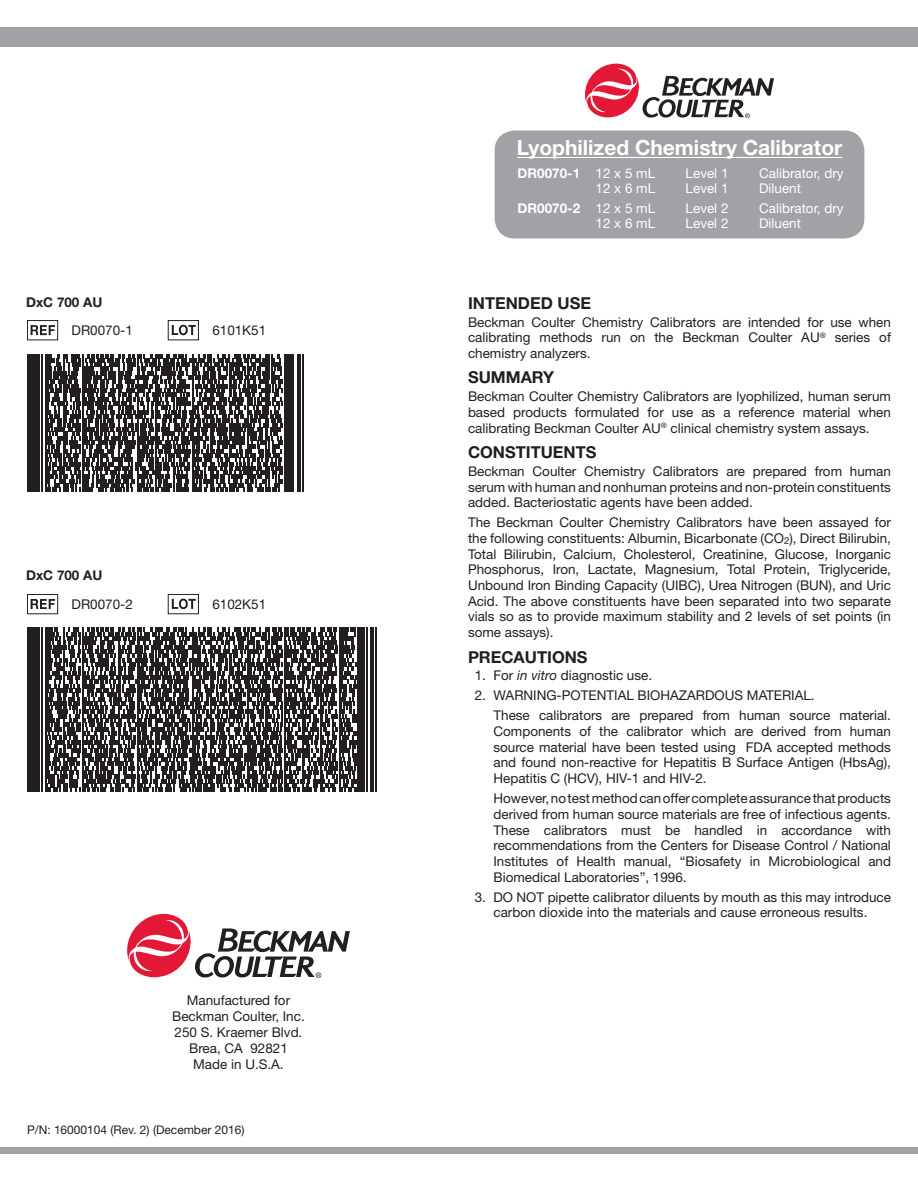
<style>
.page{position:relative;width:918px;height:1188px;background:#fff}
.page>*{position:absolute;margin:0;border:0;box-sizing:border-box;transform-origin:0 0}
.t1{font:700 20.85px "Helvetica Neue LT Pro";color:#fff}
.t2{font:700 16.5px "Helvetica Neue LT Pro";color:#231f20}
.t3{font:13.5px/15.8px "Helvetica Neue LT Pro";color:#231f20;text-align:justify}
.t4{font:13.5px "Helvetica Neue LT Pro";color:#fff}
.t5{font:700 13.5px "Helvetica Neue LT Pro";color:#fff}
.t6{font:700 13.5px "Helvetica Neue LT Pro";color:#231f20}
.t7{font:12px "Helvetica Neue LT Pro";color:#231f20}
.s1{font-weight:400}
.s2{font-style:italic}
</style>
<div class="page">
<div style="left:0;top:27px;width:918px;height:20px;background:#a1a2a5"></div>
<div style="left:0;top:1147px;width:918px;height:6px;background:#a1a2a5"></div>
<svg style="left:127px;top:914px;width:223px;height:64px"></svg>
<svg style="left:585px;top:64px;width:189px;height:54px"></svg>
<div style="left:495px;top:130px;width:369px;height:108px;background:#a1a2a5;border-radius:20px"></div>
<hr style="left:517px;top:157px;width:325px;height:1px;background:#fff">
<div style="left:168px;top:320px;width:31px;height:20px;border:1px solid #231f20"></div>
<svg style="left:172px;top:325px;width:24px;height:10px"></svg>
<div style="left:27px;top:320px;width:31px;height:20px;border:1px solid #231f20"></div>
<svg style="left:31px;top:325px;width:24px;height:10px"></svg>
<div style="left:168px;top:594px;width:31px;height:20px;border:1px solid #231f20"></div>
<svg style="left:172px;top:599px;width:24px;height:10px"></svg>
<div style="left:27px;top:594px;width:31px;height:20px;border:1px solid #231f20"></div>
<svg style="left:31px;top:599px;width:24px;height:10px"></svg>
<svg style="left:27px;top:354px;width:276px;height:138px"></svg>
<svg style="left:27px;top:628px;width:350px;height:164px"></svg>
<p class="t6" style="left:26px;top:293px;width:78px">DxC 700 AU</p>
<p class="t3" style="left:72px;top:322px;width:63px">DR0070-1</p>
<p class="t3" style="left:212px;top:322px;width:55px">6101K51</p>
<p class="t6" style="left:26px;top:567px;width:78px">DxC 700 AU</p>
<p class="t3" style="left:72px;top:596px;width:63px">DR0070-2</p>
<p class="t3" style="left:212px;top:596px;width:55px">6102K51</p>
<p class="t3" style="left:172px;top:991px;width:134px;line-height:16.2px;text-align:center">Manufactured for<br>Beckman Coulter, Inc.<br>250 S. Kraemer Blvd.<br>Brea, CA 92821<br>Made in U.S.A.</p>
<p class="t7" style="left:27px;top:1122px;width:219px">P/N: 16000104 (Rev. 2) (December 2016)</p>
<h1 class="t1" style="left:517px;top:135px;width:327px">Lyophilized Chemistry Calibrator</h1>
<p class="t5" style="left:518px;top:165px;width:139px">DR0070-1 <span class="s1">12 x 5 mL</span></p>
<p class="t4" style="left:686px;top:165px;width:44px">Level 1</p>
<p class="t4" style="left:759px;top:165px;width:86px">Calibrator, dry</p>
<p class="t4" style="left:596px;top:180px;width:61px">12 x 6 mL</p>
<p class="t4" style="left:686px;top:180px;width:44px">Level 1</p>
<p class="t4" style="left:759px;top:180px;width:43px">Diluent</p>
<p class="t5" style="left:518px;top:200px;width:139px">DR0070-2 <span class="s1">12 x 5 mL</span></p>
<p class="t4" style="left:686px;top:200px;width:44px">Level 2</p>
<p class="t4" style="left:759px;top:200px;width:86px">Calibrator, dry</p>
<p class="t4" style="left:596px;top:215px;width:61px">12 x 6 mL</p>
<p class="t4" style="left:686px;top:215px;width:44px">Level 2</p>
<p class="t4" style="left:759px;top:215px;width:43px">Diluent</p>
<p class="t2" style="left:468px;top:292px;width:124px">INTENDED USE</p>
<p class="t3" style="left:468px;top:314px;width:424px">Beckman Coulter Chemistry Calibrators are intended for use when calibrating methods run on the Beckman Coulter AU<sup>®</sup> series of chemistry analyzers.</p>
<p class="t2" style="left:468px;top:367px;width:88px">SUMMARY</p>
<p class="t3" style="left:468px;top:388px;width:425px">Beckman Coulter Chemistry Calibrators are lyophilized, human serum based products formulated for use as a reference material when calibrating Beckman Coulter AU<sup>®</sup> clinical chemistry system assays.</p>
<p class="t2" style="left:468px;top:442px;width:130px">CONSTITUENTS</p>
<p class="t3" style="left:468px;top:463px;width:425px">Beckman Coulter Chemistry Calibrators are prepared from human serum with human and nonhuman proteins and non-protein constituents added. Bacteriostatic agents have been added.</p>
<p class="t3" style="left:468px;top:514px;width:425px">The Beckman Coulter Chemistry Calibrators have been assayed for the following constituents: Albumin, Bicarbonate (CO<sub>2</sub>), Direct Bilirubin, Total Bilirubin, Calcium, Cholesterol, Creatinine, Glucose, Inorganic Phosphorus, Iron, Lactate, Magnesium, Total Protein, Triglyceride, Unbound Iron Binding Capacity (UIBC), Urea Nitrogen (BUN), and Uric Acid. The above constituents have been separated into two separate vials so as to provide maximum stability and 2 levels of set points (in some assays).</p>
<p class="t2" style="left:468px;top:646px;width:121px">PRECAUTIONS</p>
<p class="t3" style="left:475px;top:667px;width:179px">1. For <span class="s2">in vitro</span> diagnostic use.</p>
<p class="t3" style="left:493px;top:685px;width:399px;line-height:20px;text-indent:-19px">2. WARNING-POTENTIAL BIOHAZARDOUS MATERIAL.<br>These calibrators are prepared from human source material.</p>
<p class="t3" style="left:493px;top:723px;width:399px">Components of the calibrator which are derived from human source material have been tested using FDA accepted methods and found non-reactive for Hepatitis B Surface Antigen (HbsAg), Hepatitis C (HCV), HIV-1 and HIV-2.</p>
<p class="t3" style="left:493px;top:790px;width:399px">However, no test method can offer complete assurance that products derived from human source materials are free of infectious agents.<br>These calibrators must be handled in accordance with recommendations from the Centers for Disease Control / National Institutes of Health manual, “Biosafety in Microbiological and Biomedical Laboratories”, 1996.</p>
<p class="t3" style="left:475px;top:889px;width:418px;text-align:center">3. DO NOT pipette calibrator diluents by mouth as this may introduce carbon dioxide into the materials and cause erroneous results.</p>
</div>
